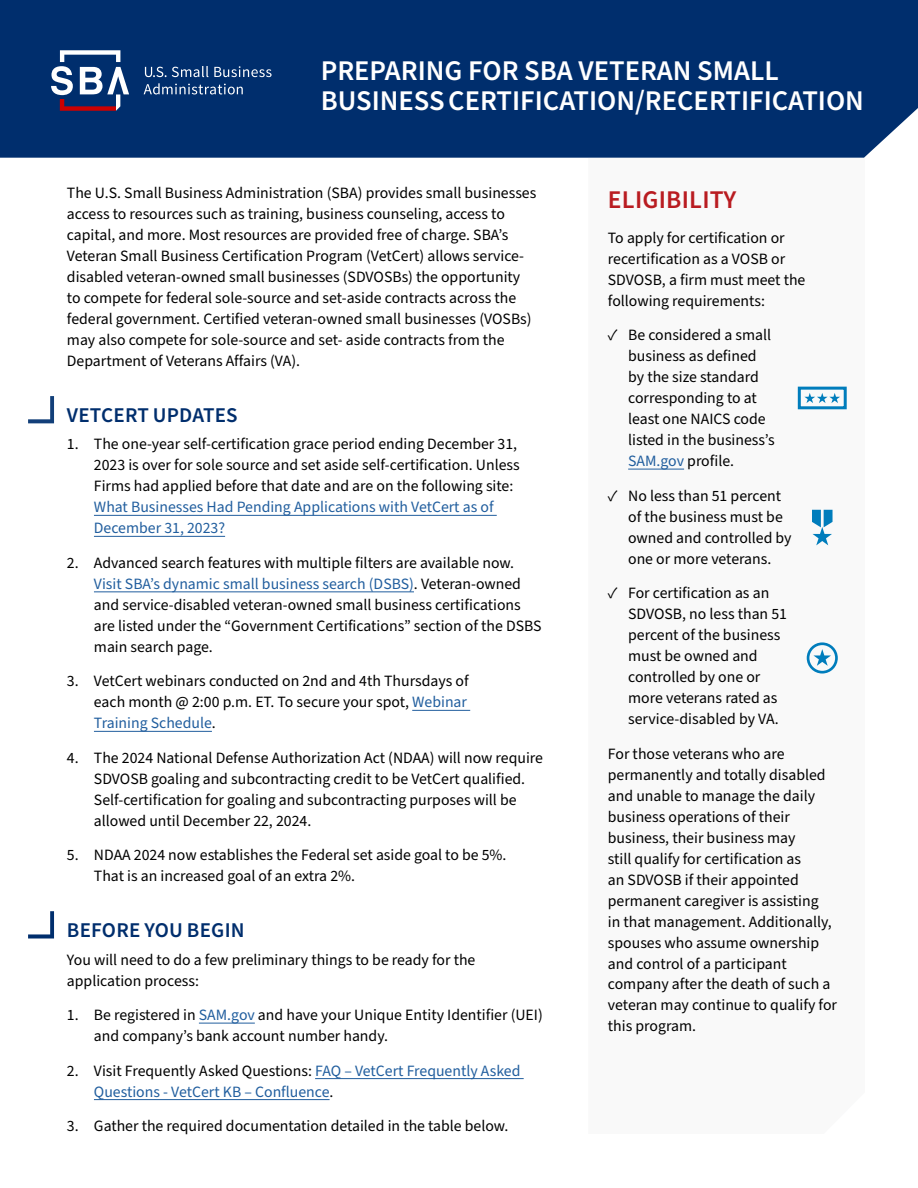
<style>
.page{position:relative;width:918px;height:1188px;background:#fff}
.page>*{position:absolute;margin:0;border:0;box-sizing:border-box;transform-origin:0 0}
.t1{font:600 28.5px/30px "Source Sans Pro";color:#fff}
.t2{font:600 25.5px "Source Sans Pro";letter-spacing:.01em;color:#b91c21}
.t3{font:600 21px "Source Sans Pro";letter-spacing:.01em;color:#002e6d}
.t4{font:15.75px/21px "Source Sans Pro";color:#000}
.t5{font:15.75px/21px "Source Sans Pro";color:#215e9e}
.s1{color:#215e9e}
.s2{color:#000}
</style>
<div class="page">
<div style="left:0;top:0;width:918px;height:158px;background:#002e6d"></div>
<svg style="left:51px;top:50px;width:78px;height:61px"></svg>
<svg style="left:145px;top:66px;width:127px;height:11px"></svg>
<svg style="left:144px;top:83px;width:99px;height:11px"></svg>
<hr style="left:94px;top:515px;width:403px;height:1px;background:#215e9e">
<hr style="left:94px;top:536px;width:131px;height:1px;background:#215e9e">
<hr style="left:94px;top:591px;width:320px;height:1px;background:#215e9e">
<hr style="left:412px;top:710px;width:58px;height:1px;background:#215e9e">
<hr style="left:94px;top:731px;width:118px;height:1px;background:#215e9e">
<hr style="left:199px;top:1023px;width:56px;height:1px;background:#215e9e">
<hr style="left:315px;top:1078px;width:209px;height:1px;background:#215e9e">
<hr style="left:94px;top:1099px;width:236px;height:1px;background:#215e9e">
<svg style="left:28px;top:396px;width:26px;height:27px"></svg>
<svg style="left:28px;top:911px;width:26px;height:28px"></svg>
<hr style="left:628px;top:469px;width:56px;height:1px;background:#215e9e">
<svg style="left:812px;top:510px;width:21px;height:35px"></svg>
<svg style="left:813px;top:649px;width:18px;height:17px"></svg>
<div style="left:807px;top:642px;width:31px;height:32px;border:3px solid #007dbc;border-radius:50%"></div>
<div style="left:798px;top:387px;width:49px;height:22px;border:3px solid #007dbc"></div>
<svg style="left:804px;top:393px;width:36px;height:10px"></svg>
<h1 class="t1" style="left:321px;top:57px;width:545px">PREPARING FOR SBA VETERAN SMALL<br>BUSINESS CERTIFICATION/RECERTIFICATION</h1>
<p class="t4" style="left:67px;top:183px;width:471px">The U.S. Small Business Administration (SBA) provides small businesses access to resources such as training, business counseling, access to capital, and more. Most resources are provided free of charge. SBA’s Veteran Small Business Certification Program (VetCert) allows service&shy;disabled veteran-owned small businesses (SDVOSBs) the opportunity to compete for federal sole-source and set-aside contracts across the federal government. Certified veteran-owned small businesses (VOSBs) may also compete for sole-source and set- aside contracts from the Department of Veterans Affairs (VA).</p>
<h3 class="t3" style="left:67px;top:401px;width:172px">VETCERT UPDATES</h3>
<p class="t4" style="left:94px;top:434px;width:427px;text-indent:-27px">1. The one-year self-certification grace period ending December 31,<br>2023 is over for sole source and set aside self-certification. Unless<br>Firms had applied before that date and are on the following site:</p>
<p class="t5" style="left:94px;top:497px;width:401px">What Businesses Had Pending Applications with VetCert as of<br>December 31, 2023?</p>
<p class="t4" style="left:94px;top:553px;width:449px;text-indent:-27px">2. Advanced search features with multiple filters are available now.<br><span class="s1">Visit SBA’s dynamic small business search (DSBS)</span>. Veteran-owned and service-disabled veteran-owned small business certifications are listed under the “Government Certifications” section of the DSBS main search page.</p>
<p class="t4" style="left:94px;top:671px;width:376px;text-align:justify;text-indent:-27px">3. VetCert webinars conducted on 2nd and 4th Thursdays of each month @ 2:00 p.m. ET. To secure your spot, <span class="s1">Webinar Training Schedule</span>.</p>
<p class="t4" style="left:94px;top:748px;width:451px;text-indent:-27px">4. The 2024 National Defense Authorization Act (NDAA) will now require SDVOSB goaling and subcontracting credit to be VetCert qualified.<br>Self-certification for goaling and subcontracting purposes will be allowed until December 22, 2024.</p>
<p class="t4" style="left:94px;top:845px;width:414px;text-indent:-27px">5. NDAA 2024 now establishes the Federal set aside goal to be 5%.<br>That is an increased goal of an extra 2%.</p>
<h3 class="t3" style="left:67px;top:916px;width:179px">BEFORE YOU BEGIN</h3>
<p class="t4" style="left:67px;top:949px;width:410px">You will need to do a few preliminary things to be ready for the application process:</p>
<p class="t4" style="left:94px;top:1005px;width:450px;text-indent:-27px">1. Be registered in <span class="s1">SAM.gov</span> and have your Unique Entity Identifier (UEI) and company’s bank account number handy.</p>
<p class="t5" style="left:94px;top:1060px;width:428px;text-indent:-27px"><span class="s2">2. Visit Frequently Asked Questions:</span> FAQ – VetCert Frequently Asked<br>Questions - VetCert KB – Confluence<span class="s2">.</span></p>
<p class="t4" style="left:67px;top:1116px;width:443px">3. Gather the required documentation detailed in the table below.</p>
<h2 class="t2" style="left:608px;top:183px;width:130px">ELIGIBILITY</h2>
<p class="t4" style="left:608px;top:227px;width:199px">To apply for certification or recertification as a VOSB or<br>SDVOSB, a firm must meet the following requirements:</p>
<p class="t4" style="left:628px;top:325px;width:148px;text-indent:-20px">✓ Be considered a small business as defined by the size standard corresponding to at least one NAICS code listed in the business’s<br><span class="s1">SAM.gov</span> profile.</p>
<p class="t4" style="left:628px;top:485px;width:165px;text-indent:-20px">✓ No less than 51 percent of the business must be owned and controlled by one or more veterans.</p>
<p class="t4" style="left:628px;top:583px;width:160px;text-indent:-20px">✓ For certification as an<br>SDVOSB, no less than 51 percent of the business must be owned and controlled by one or more veterans rated as service-disabled by VA.</p>
<p class="t4" style="left:608px;top:743px;width:231px">For those veterans who are permanently and totally disabled and unable to manage the daily business operations of their business, their business may<br>still qualify for certification as<br>an SDVOSB if their appointed permanent caregiver is assisting<br>in that management. Additionally, spouses who assume ownership and control of a participant company after the death of such a veteran may continue to qualify for this program.</p>
</div>
